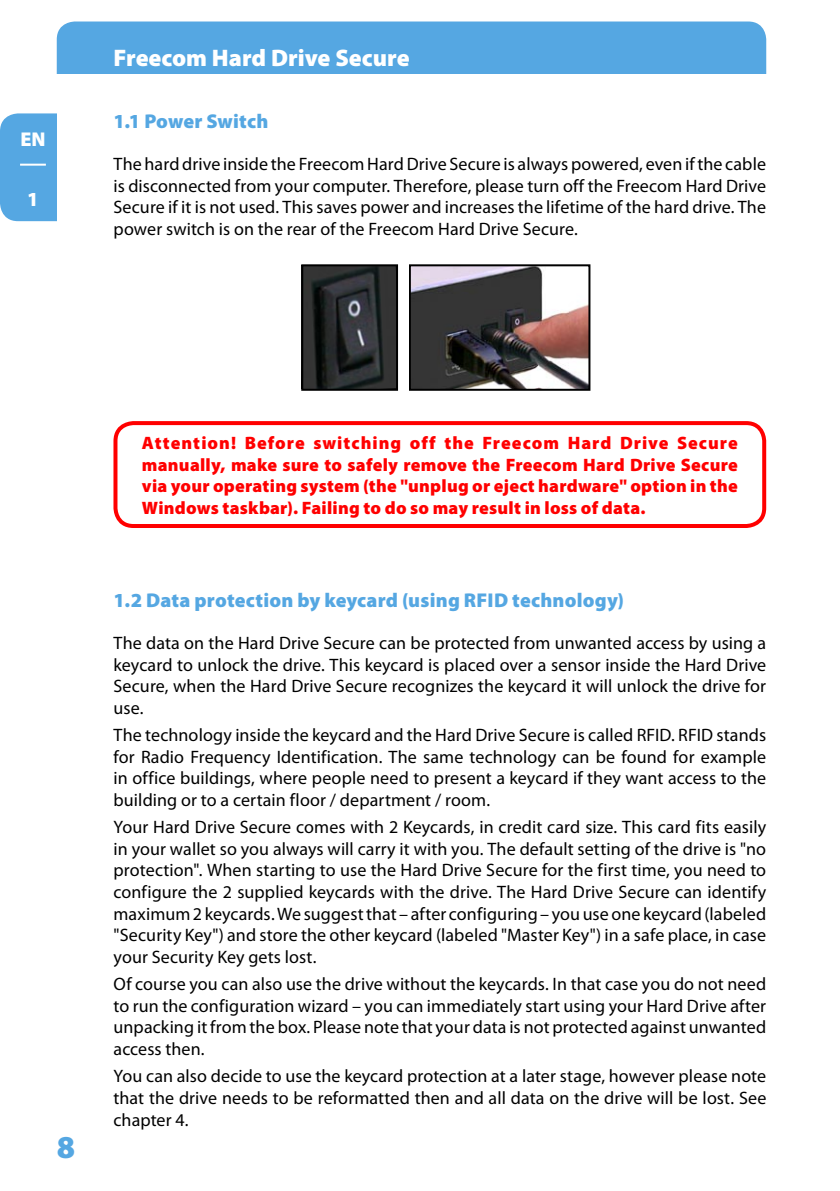
<style>
.page{position:relative;width:840px;height:1191px;background:#fff}
.page>*{position:absolute;margin:0;border:0;box-sizing:border-box;transform-origin:0 0}
.t1{font:900 24px "Myriad Pro";color:#fff}
.t2{font:900 20px "Myriad Pro";letter-spacing:.01em;color:#55a7e2}
.t3{font:900 20px "Myriad Pro";color:#fff}
.t4{font:18px/21.6px "Myriad Pro";letter-spacing:.005em;color:#000;text-align:justify}
.t5{font:900 18px/21.6px "Myriad Pro";letter-spacing:.015em;color:#f00;text-align:justify}
</style>
<div class="page">
<div style="left:57px;top:22px;width:708px;height:52px;background:#55a7e2"></div>
<div style="left:0;top:113px;width:57px;height:108px;background:#55a7e2"></div>
<hr style="left:20px;top:164px;width:26px;height:2px;background:#fff">
<img style="left:411px;top:267px;width:176px;height:121px">
<div style="left:408px;top:264px;width:182px;height:127px;border:2px solid #000"></div>
<svg style="left:304px;top:267px;width:91px;height:121px;background:#2b2d2f"></svg>
<div style="left:301px;top:264px;width:97px;height:127px;border:2px solid #000"></div>
<div style="left:113px;top:421px;width:652px;height:107px;border:4px solid #f00;border-radius:18px"></div>
<p class="t3" style="left:20px;top:126px;width:27px">EN</p>
<p class="t3" style="left:27px;top:186px;width:13px">1</p>
<h1 class="t1" style="left:113px;top:42px;width:297px">Freecom Hard Drive Secure</h1>
<p class="t2" style="left:113px;top:108px;width:156px">1.1 Power Switch</p>
<p class="t4" style="left:113px;top:153px;width:653px">The hard drive inside the Freecom Hard Drive Secure is always powered, even if the cable is disconnected from your computer. Therefore, please turn off the Freecom Hard Drive Secure if it is not used. This saves power and increases the lifetime of the hard drive. The power switch is on the rear of the Freecom Hard Drive Secure.</p>
<p class="t5" style="left:142px;top:431px;width:597px">Attention! Before switching off the Freecom Hard Drive Secure manually, make sure to safely remove the Freecom Hard Drive Secure via your operating system (the "unplug or eject hardware" option in the Windows taskbar). Failing to do so may result in loss of data.</p>
<p class="t2" style="left:113px;top:587px;width:512px">1.2 Data protection by keycard (using RFID technology)</p>
<p class="t4" style="left:113px;top:632px;width:654px">The data on the Hard Drive Secure can be protected from unwanted access by using a keycard to unlock the drive. This keycard is placed over a sensor inside the Hard Drive Secure, when the Hard Drive Secure recognizes the keycard it will unlock the drive for use.</p>
<p class="t4" style="left:113px;top:724px;width:653px">The technology inside the keycard and the Hard Drive Secure is called RFID. RFID stands for Radio Frequency Identification. The same technology can be found for example in office buildings, where people need to present a keycard if they want access to the building or to a certain floor / department / room.</p>
<p class="t4" style="left:113px;top:816px;width:654px">Your Hard Drive Secure comes with 2 Keycards, in credit card size. This card fits easily in your wallet so you always will carry it with you. The default setting of the drive is "no protection". When starting to use the Hard Drive Secure for the first time, you need to configure the 2 supplied keycards with the drive. The Hard Drive Secure can identify maximum 2 keycards. We suggest that – after configuring – you use one keycard (labeled "Security Key") and store the other keycard (labeled "Master Key") in a safe place, in case your Security Key gets lost.</p>
<p class="t4" style="left:113px;top:973px;width:654px">Of course you can also use the drive without the keycards. In that case you do not need to run the configuration wizard – you can immediately start using your Hard Drive after unpacking it from the box. Please note that your data is not protected against unwanted access then.</p>
<p class="t4" style="left:113px;top:1065px;width:654px">You can also decide to use the keycard protection at a later stage, however please note that the drive needs to be reformatted then and all data on the drive will be lost. See chapter 4.</p>
</div>
